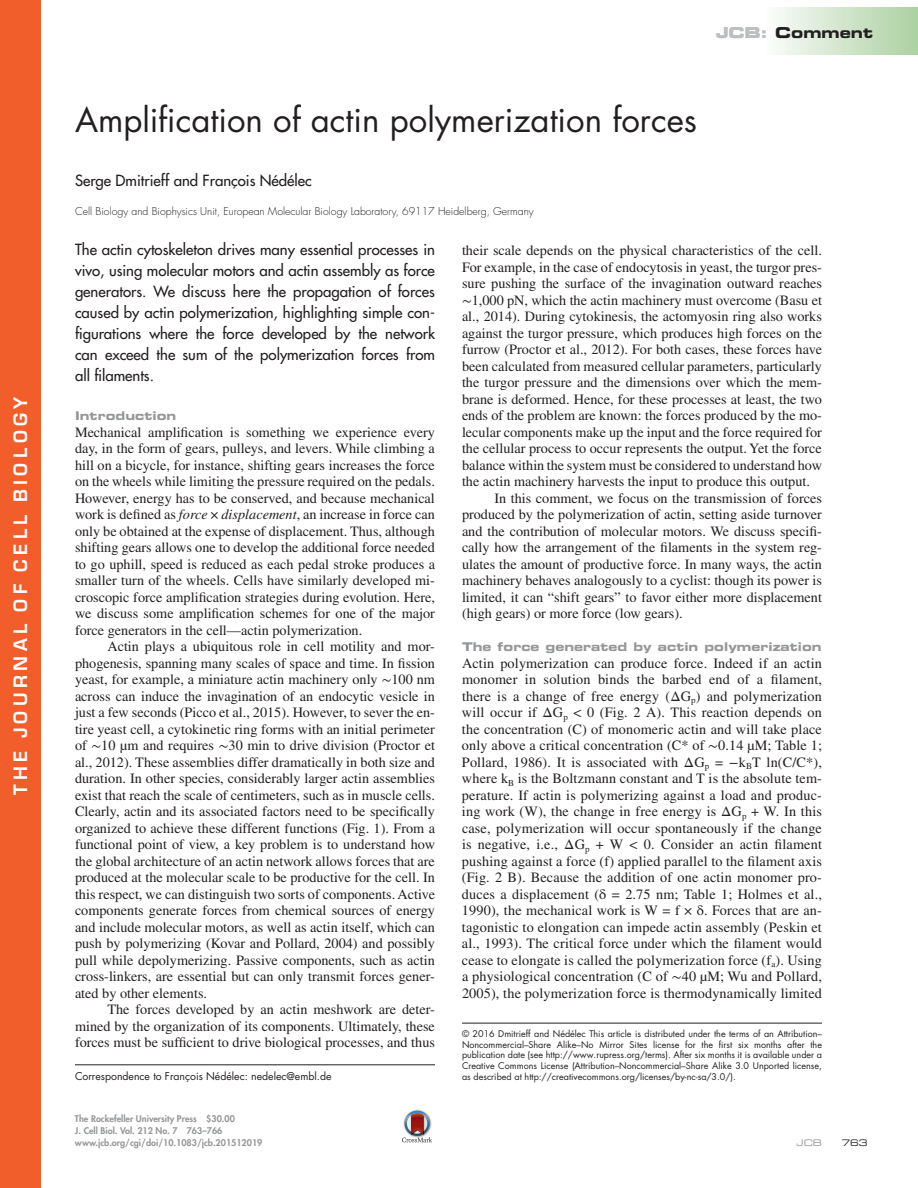
<style>
.page{position:relative;width:918px;height:1188px;background:#fff}
.page>*{position:absolute;margin:0;border:0;box-sizing:border-box;transform-origin:0 0}
.t1{font:33px "Futura Std";color:#231f20}
.t2{font:600 18px "Eurostile";letter-spacing:.25em;color:#fff}
.t3{font:500 15px/21px "Futura Std";color:#231f20;text-align:justify}
.t4{font:15px "Eurostile LT Std Bold Ex 2";color:#231f20}
.t5{font:14.25px/16.5px "Times LT Std";color:#231f20;text-align:justify}
.t6{font:12px "Eurostile LT Std Bold Ex 2";letter-spacing:.005em;color:#949698}
.t7{font:300 10.5px "Futura Std";color:#231f20}
.t8{font:10.5px "Futura Std";color:#231f20}
.t9{font:9px/10.8px "Futura Std";color:#231f20;text-align:justify}
.t10{font:800 9px/12px "Futura Std";color:#949698}
.t11{font:9px "Eurostile LT Std Ex 2";color:#949698}
.t12{font:9px "Eurostile LT Std Ex 2";color:#231f20}
.s1{color:#bcbec0}
.s2{font-family:"STIX General"}
.s3{font-style:italic}
</style>
<div class="page">
<div style="left:763px;top:8px;width:155px;height:47px;background:linear-gradient(to right,#fdfefc,#acd0a0)"></div>
<img style="left:409px;top:1109px;width:17px;height:4px">
<div style="left:404px;top:1111px;width:26px;height:25px;background:#4481b2;border-radius:50%"></div>
<svg style="left:405px;top:1111px;width:25px;height:25px"></svg>
<svg style="left:402px;top:1113px;width:30px;height:29px"></svg>
<hr style="left:462px;top:1023px;width:360px;height:1px;background:#231f20">
<hr style="left:75px;top:1065px;width:360px;height:1px;background:#231f20">
<div style="left:0;top:0;width:40px;height:1188px;background:#f15d2b"></div>
<p class="t2" style="left:13px;top:795px;width:400px;rotate:-90deg">THE JOURNAL OF CELL BIOLOGY</p>
<p class="t4" style="left:716px;top:22px;width:158px"><span class="s1">JCB:</span> Comment</p>
<p class="t4" style="left:775px;top:22px;width:72px">Review</p>
<h1 class="t1" style="left:75px;top:99px;width:624px">Amplification of actin polymerization forces</h1>
<p class="t3" style="left:75px;top:170px;width:238px">Serge Dmitrieff and François Nédélec</p>
<p class="t7" style="left:75px;top:205px;width:460px">Cell Biology and Biophysics Unit, European Molecular Biology Laboratory, 69117 Heidelberg, Germany</p>
<p class="t3" style="left:75px;top:239px;width:362px">The actin cytoskeleton drives many essential processes in vivo, using molecular motors and actin assembly as force generators. We discuss here the propagation of forces caused by actin polymerization, highlighting simple con&shy;figurations where the force developed by the network can exceed the sum of the polymerization forces from all filaments.</p>
<p class="t5" style="left:462px;top:242px;width:361px">their scale depends on the physical characteristics of the cell.</p>
<p class="t5" style="left:462px;top:258px;width:362px">For example, in the case of endocytosis in yeast, the turgor pres-</p>
<p class="t5" style="left:462px;top:275px;width:362px">sure pushing the surface of the invagination outward reaches</p>
<p class="t5" style="left:462px;top:291px;width:362px"><span class="s2">∼</span>1,000 pN, which the actin machinery must overcome (Basu et</p>
<p class="t5" style="left:462px;top:308px;width:361px">al., 2014). During cytokinesis, the actomyosin ring also works</p>
<p class="t5" style="left:462px;top:324px;width:362px">against the turgor pressure, which produces high forces on the</p>
<p class="t5" style="left:462px;top:341px;width:361px">furrow (Proctor et al., 2012). For both cases, these forces have</p>
<p class="t5" style="left:462px;top:357px;width:362px">been calculated from measured cellular parameters, particularly</p>
<p class="t5" style="left:462px;top:374px;width:361px">the turgor pressure and the dimensions over which the mem-</p>
<p class="t5" style="left:462px;top:390px;width:362px">brane is deformed. Hence, for these processes at least, the two</p>
<p class="t5" style="left:462px;top:407px;width:362px">ends of the problem are known: the forces produced by the mo-</p>
<p class="t5" style="left:462px;top:423px;width:362px">lecular components make up the input and the force required for</p>
<p class="t5" style="left:462px;top:440px;width:361px">the cellular process to occur represents the output. Yet the force</p>
<p class="t5" style="left:462px;top:456px;width:361px">balance within the system must be considered to understand how</p>
<p class="t5" style="left:462px;top:473px;width:350px">the actin machinery harvests the input to produce this output.</p>
<p class="t5" style="left:494px;top:489px;width:329px">In this comment, we focus on the transmission of forces</p>
<p class="t5" style="left:462px;top:506px;width:362px">produced by the polymerization of actin, setting aside turnover</p>
<p class="t5" style="left:462px;top:522px;width:362px">and the contribution of molecular motors. We discuss specifi-</p>
<p class="t5" style="left:462px;top:539px;width:362px">cally how the arrangement of the filaments in the system reg-</p>
<p class="t5" style="left:462px;top:555px;width:361px">ulates the amount of productive force. In many ways, the actin</p>
<p class="t5" style="left:462px;top:572px;width:361px">machinery behaves analogously to a cyclist: though its power is</p>
<p class="t5" style="left:462px;top:588px;width:362px">limited, it can “shift gears” to favor either more displacement</p>
<p class="t5" style="left:462px;top:605px;width:222px">(high gears) or more force (low gears).</p>
<p class="t6" style="left:462px;top:638px;width:361px">The force generated by actin polymerization</p>
<p class="t5" style="left:462px;top:654px;width:362px">Actin polymerization can produce force. Indeed if an actin monomer in solution binds the barbed end of a filament, there is a change of free energy (<span class="s2">Δ</span>G<sub>p</sub>) and polymerization will occur if <span class="s2">Δ</span>G<sub>p</sub> &lt; 0 (Fig. 2 A). This reaction depends on the concentration (C) of monomeric actin and will take place only above a critical concentration (C* of <span class="s2">∼</span>0.14 µM; Table 1; Pollard, 1986). It is associated with <span class="s2">Δ</span>G<sub>p</sub> = <span class="s2">−</span>k<sub>B</sub>T ln(C/C*), where k<sub>B</sub> is the Boltzmann constant and T is the absolute tem&shy;perature. If actin is polymerizing against a load and produc&shy;ing work (W), the change in free energy is <span class="s2">Δ</span>G<sub>p</sub> + W. In this case, polymerization will occur spontaneously if the change is negative, i.e., <span class="s2">Δ</span>G<sub>p</sub> + W &lt; 0. Consider an actin filament pushing against a force (f) applied parallel to the filament axis (Fig. 2 B). Because the addition of one actin monomer pro&shy;duces a displacement (<span class="s2">δ</span> = 2.75 nm; Table 1; Holmes et al., 1990), the mechanical work is W = f × <span class="s2">δ</span>. Forces that are an&shy;tagonistic to elongation can impede actin assembly (Peskin et al., 1993). The critical force under which the filament would cease to elongate is called the polymerization force (f<sub>a</sub>). Using a physiological concentration (C of <span class="s2">∼</span>40 µM; Wu and Pollard, 2005), the polymerization force is thermodynamically limited</p>
<p class="t6" style="left:75px;top:407px;width:103px">Introduction</p>
<p class="t5" style="left:75px;top:423px;width:362px">Mechanical amplification is something we experience every day, in the form of gears, pulleys, and levers. While climbing a hill on a bicycle, for instance, shifting gears increases the force on the wheels while limiting the pressure required on the pedals.<br>However, energy has to be conserved, and because mechanical work is defined as <span class="s3">force</span> × <span class="s3">displacement</span>, an increase in force can only be obtained at the expense of displacement. Thus, although shifting gears allows one to develop the additional force needed to go uphill, speed is reduced as each pedal stroke produces a smaller turn of the wheels. Cells have similarly developed mi&shy;croscopic force amplification strategies during evolution. Here, we discuss some amplification schemes for one of the major force generators in the cell—actin polymerization.</p>
<p class="t5" style="left:75px;top:638px;width:362px;text-indent:32px">Actin plays a ubiquitous role in cell motility and mor&shy;phogenesis, spanning many scales of space and time. In fission yeast, for example, a miniature actin machinery only <span class="s2">∼</span>100 nm across can induce the invagination of an endocytic vesicle in just a few seconds (Picco et al., 2015). However, to sever the en&shy;tire yeast cell, a cytokinetic ring forms with an initial perimeter of <span class="s2">∼</span>10 µm and requires <span class="s2">∼</span>30 min to drive division (Proctor et al., 2012). These assemblies differ dramatically in both size and duration. In other species, considerably larger actin assemblies exist that reach the scale of centimeters, such as in muscle cells.<br>Clearly, actin and its associated factors need to be specifically organized to achieve these different functions (Fig. 1). From a functional point of view, a key problem is to understand how the global architecture of an actin network allows forces that are produced at the molecular scale to be productive for the cell. In this respect, we can distinguish two sorts of components. Active components generate forces from chemical sources of energy and include molecular motors, as well as actin itself, which can push by polymerizing (Kovar and Pollard, 2004) and possibly pull while depolymerizing. Passive components, such as actin cross-linkers, are essential but can only transmit forces gener&shy;ated by other elements.</p>
<p class="t5" style="left:75px;top:1001px;width:362px;text-indent:32px">The forces developed by an actin meshwork are deter&shy;mined by the organization of its components. Ultimately, these forces must be sufficient to drive biological processes, and thus</p>
<p class="t9" style="left:462px;top:1028px;width:362px">© 2016 Dmitrieff and Nédélec This article is distributed under the terms of an Attribution– Noncommercial–Share Alike–No Mirror Sites license for the first six months after the publication date (see http://www.rupress.org/terms). After six months it is available under a Creative Commons License (Attribution–Noncommercial–Share Alike 3.0 Unported license,</p>
<p class="t8" style="left:75px;top:1069px;width:258px">Correspondence to François Nédélec: nedelec@embl.de</p>
<p class="t9" style="left:462px;top:1071px;width:276px">as described at http://creativecommons.org/licenses/by-nc-sa/3.0/).</p>
<p class="t10" style="left:75px;top:1112px;width:189px">The Rockefeller University Press $30.00<br>J. Cell Biol. Vol. 212 No. 7 763–766 www.jcb.org/cgi/doi/10.1083/jcb.201512019</p>
<p class="t11" style="left:796px;top:1136px;width:27px">JCB</p>
<p class="t12" style="left:842px;top:1136px;width:28px">763</p>
</div>
